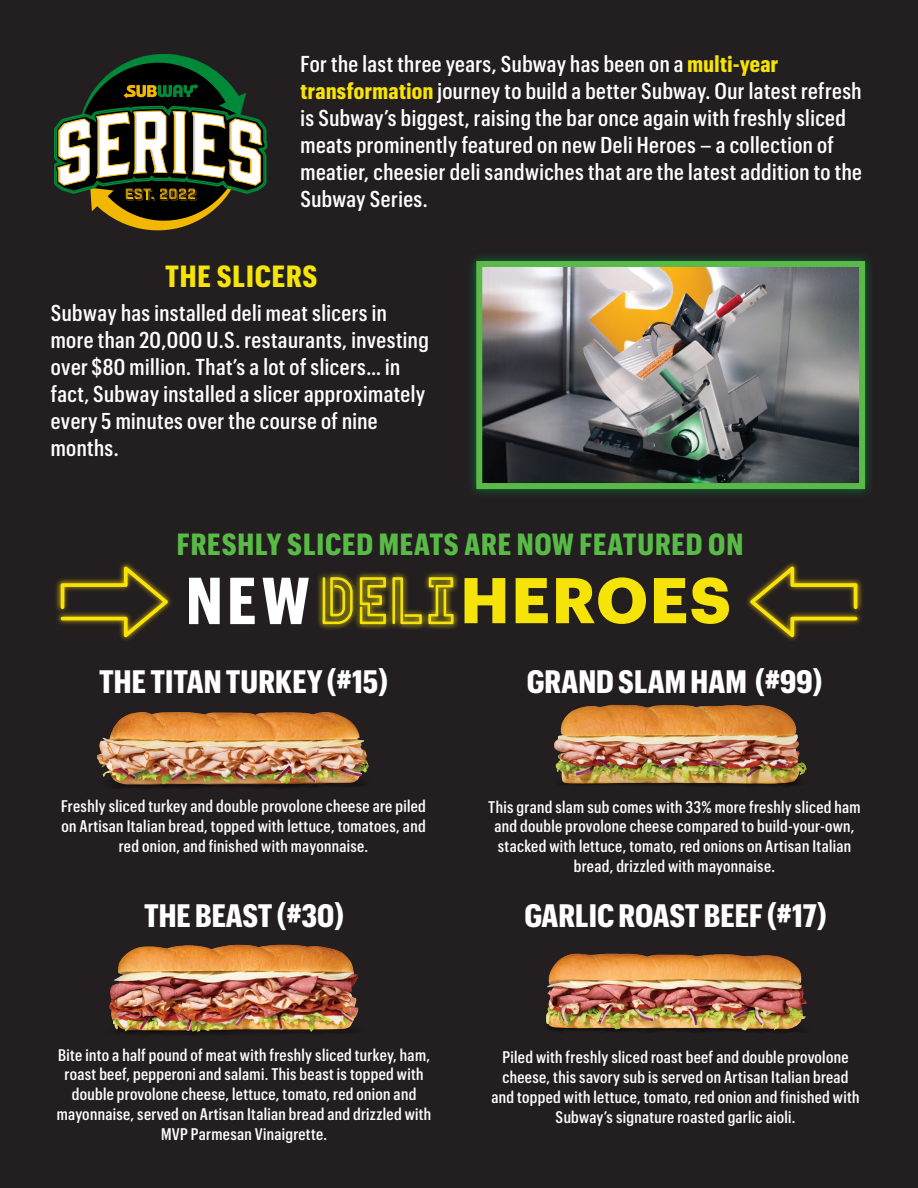
<style>
.page{position:relative;width:918px;height:1188px;background:#231f20}
.page>*{position:absolute;margin:0;border:0;box-sizing:border-box;transform-origin:0 0}
.t1{font:700 31.8px "Subway Sans Cond";color:#fff}
.BODY_COPY{font:700 30px "Subway Sans Cond";letter-spacing:.025em;color:#59ba47}
.BODY_COPY-2{font:700 30px "Subway Sans Cond";letter-spacing:.025em;color:#f6e308}
.BODY_COPY-3{font:500 22.5px/27px "Subway Sans Cond";letter-spacing:.02em;color:#fff}
.BODY_COPY-4{font:500 16.5px/19.8px "Subway Sans Cond";letter-spacing:.02em;color:#fff;text-align:center}
.s1{font-weight:700;color:#f6e308}
</style>
<div class="page">
<svg style="left:54px;top:54px;width:213px;height:176px"></svg>
<img style="left:747px;top:563px;width:115px;height:77px">
<svg style="left:750px;top:566px;width:107px;height:71px"></svg>
<img style="left:56px;top:563px;width:115px;height:77px">
<svg style="left:61px;top:566px;width:107px;height:71px"></svg>
<img style="left:96px;top:712px;width:273px;height:76px">
<img style="left:109px;top:944px;width:250px;height:90px">
<img style="left:554px;top:704px;width:253px;height:82px">
<img style="left:546px;top:953px;width:261px;height:79px">
<div style="left:466px;top:251px;width:409px;height:247px;background:#048d42;opacity:.75"></div>
<img style="left:483px;top:268px;width:375px;height:214px">
<div style="left:476px;top:261px;width:389px;height:228px;border:6px solid #59ba47"></div>
<svg style="left:465px;top:577px;width:264px;height:47px"></svg>
<svg style="left:189px;top:578px;width:120px;height:46px"></svg>
<svg style="left:318px;top:573px;width:141px;height:56px"></svg>
<svg style="left:323px;top:577px;width:130px;height:47px"></svg>
<p class="BODY_COPY-3" style="left:301px;top:49px;width:563px">For the last three years, Subway has been on a <span class="s1">multi-year transformation</span> journey to build a better Subway. Our latest refresh is Subway’s biggest, raising the bar once again with freshly sliced meats prominently featured on new Deli Heroes – a collection of meatier, cheesier deli sandwiches that are the latest addition to the Subway Series.</p>
<p class="BODY_COPY-2" style="left:165px;top:254px;width:154px">THE SLICERS</p>
<p class="BODY_COPY-3" style="left:51px;top:297px;width:380px">Subway has installed deli meat slicers in more than 20,000 U.S. restaurants, investing over $80 million. That’s a lot of slicers… in fact, Subway installed a slicer approximately every 5 minutes over the course of nine months.</p>
<p class="BODY_COPY" style="left:177px;top:523px;width:568px">FRESHLY SLICED MEATS ARE NOW FEATURED ON</p>
<p class="t1" style="left:99px;top:659px;width:290px">THE TITAN TURKEY (#15)</p>
<p class="t1" style="left:527px;top:659px;width:297px">GRAND SLAM HAM (#99)</p>
<p class="BODY_COPY-4" style="left:61px;top:795px;width:366px">Freshly sliced turkey and double provolone cheese are piled on Artisan Italian bread, topped with lettuce, tomatoes, and red onion, and finished with mayonnaise.</p>
<p class="BODY_COPY-4" style="left:488px;top:796px;width:374px">This grand slam sub comes with 33% more freshly sliced ham and double provolone cheese compared to build-your-own, stacked with lettuce, tomato, red onions on Artisan Italian bread, drizzled with mayonnaise.</p>
<p class="t1" style="left:144px;top:893px;width:201px">THE BEAST (#30)</p>
<p class="t1" style="left:524px;top:893px;width:304px">GARLIC ROAST BEEF (#17)</p>
<p class="BODY_COPY-4" style="left:57px;top:1044px;width:376px">Bite into a half pound of meat with freshly sliced turkey, ham, roast beef, pepperoni and salami. This beast is topped with double provolone cheese, lettuce, tomato, red onion and mayonnaise, served on Artisan Italian bread and drizzled with MVP Parmesan Vinaigrette.</p>
<p class="BODY_COPY-4" style="left:492px;top:1046px;width:370px">Piled with freshly sliced roast beef and double provolone cheese, this savory sub is served on Artisan Italian bread and topped with lettuce, tomato, red onion and finished with Subway’s signature roasted garlic aioli.</p>
</div>
